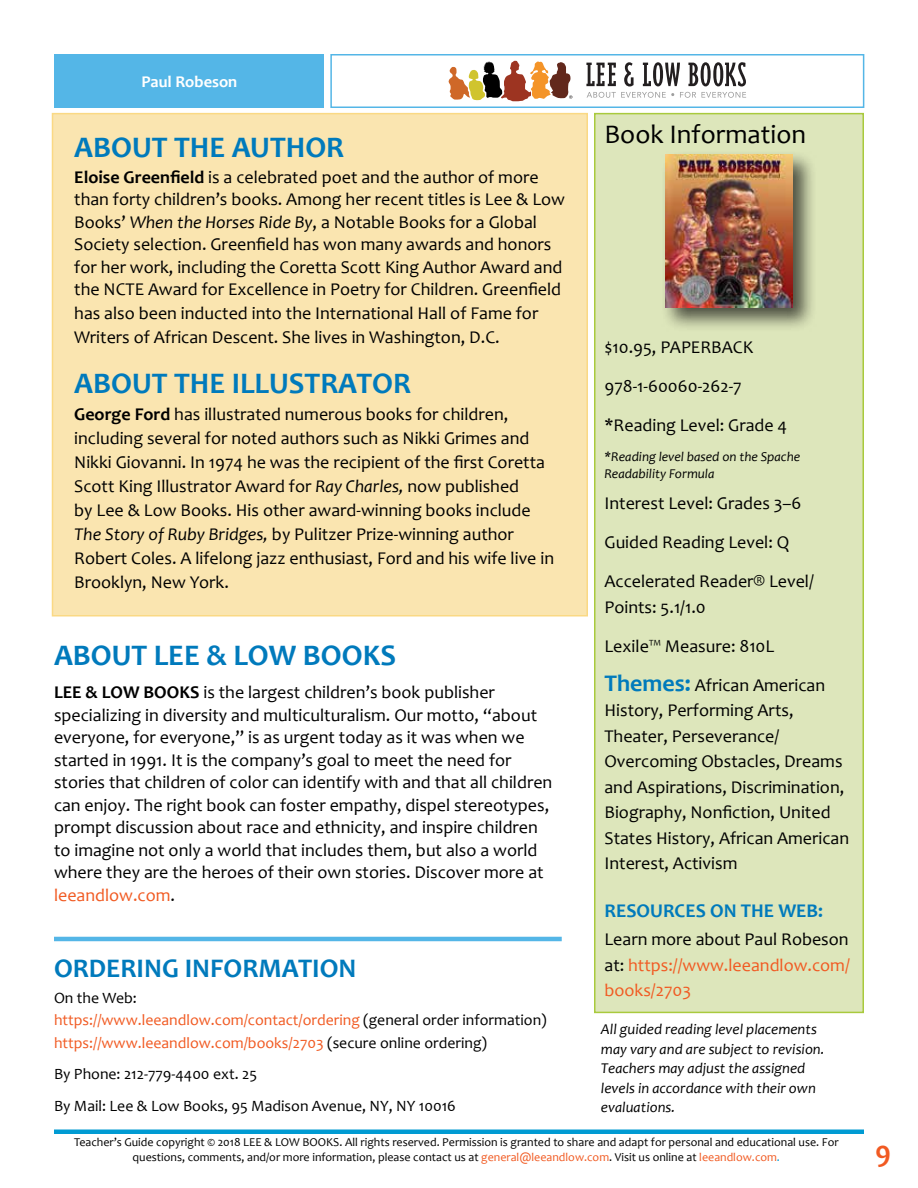
<style>
.page{position:relative;width:918px;height:1188px;background:#fff}
.page>*{position:absolute;margin:0;border:0;box-sizing:border-box;transform-origin:0 0}
.t1{font:700 30px "Candara";color:#007abc}
.t2{font:700 30px "Candara";color:#f15a22}
.t3{font:700 27px "Candara";color:#007abc}
.t4{font:27px "Candara";color:#000}
.t5{font:700 19.5px "Candara";color:#007abc}
.t6{font:18px/22.5px "Candara";color:#000}
.t7{font:18px/25.5px "Candara";color:#f15a22;text-align:justify}
.t8{font:700 16.5px "Candara";color:#fff}
.t9{font:15.75px/22.5px "Candara";color:#f15a22}
.t10{font:15.75px/31.5px "Candara";color:#000}
.t11{font:italic 15px/19.5px "Candara";color:#000}
.t12{font:italic 13.5px/16.5px "Candara";color:#000}
.t13{font:12px/14.4px "Candara";color:#000;text-align:center}
.s1{font-weight:700}
.s2{font-style:italic}
.s3{color:#f15a22}
.s4{color:#000}
.s5{font-weight:700;font-size:24px;color:#007abc}
.s6{color:#009bd3}
</style>
<div class="page">
<hr style="left:54px;top:1130px;width:810px;height:4px;background:#009bd3">
<div style="left:54px;top:54px;width:270px;height:54px;background:#54b6e7"></div>
<svg style="left:449px;top:61px;width:123px;height:40px"></svg>
<svg style="left:586px;top:62px;width:160px;height:36px"></svg>
<div style="left:330px;top:54px;width:534px;height:54px;border:2px solid #54b6e7"></div>
<hr style="left:54px;top:937px;width:508px;height:4px;background:#54b6e7">
<div style="left:595px;top:114px;width:268px;height:898px;background:#dde6bb"></div>
<div style="left:660px;top:150px;width:158px;height:183px;background:#000;opacity:.65"></div>
<img style="left:665px;top:154px;width:128px;height:154px">
<div style="left:594px;top:113px;width:270px;height:900px;border:2px solid #a9ca3d"></div>
<div style="left:52px;top:114px;width:535px;height:502px;background:#fae5b0"></div>
<div style="left:52px;top:113px;width:536px;height:503px;border:2px solid #fad984"></div>
<p class="t8" style="left:141px;top:71px;width:97px">Paul Robeson</p>
<h1 class="t1" style="left:74px;top:129px;width:271px">ABOUT THE AUTHOR</h1>
<p class="t6" style="left:74px;top:165px;width:492px;line-height:23px"><span class="s1">Eloise Greenfield</span> is a celebrated poet and the author of more than forty children’s books. Among her recent titles is Lee &amp; Low Books’ <span class="s2">When the Horses Ride By</span>, a Notable Books for a Global Society selection. Greenfield has won many awards and honors for her work, including the Coretta Scott King Author Award and the NCTE Award for Excellence in Poetry for Children. Greenfield has also been inducted into the International Hall of Fame for Writers of African Descent. She lives in Washington, D.C.</p>
<h1 class="t1" style="left:74px;top:364px;width:338px">ABOUT THE ILLUSTRATOR</h1>
<p class="t6" style="left:74px;top:402px;width:481px;line-height:24px"><span class="s1">George Ford</span> has illustrated numerous books for children, including several for noted authors such as Nikki Grimes and Nikki Giovanni. In 1974 he was the recipient of the first Coretta Scott King Illustrator Award for <span class="s2">Ray Charles,</span> now published<br>by Lee &amp; Low Books. His other award-winning books include <span class="s2">The Story of Ruby Bridges,</span> by Pulitzer Prize-winning author Robert Coles. A lifelong jazz enthusiast, Ford and his wife live in Brooklyn, New York.</p>
<h1 class="t1" style="left:54px;top:637px;width:344px">ABOUT LEE &amp; LOW BOOKS</h1>
<p class="t6" style="left:54px;top:681px;width:500px"><span class="s1">LEE &amp; LOW BOOKS</span> is the largest children’s book publisher specializing in diversity and multiculturalism. Our motto, “about everyone, for everyone,” is as urgent today as it was when we started in 1991. It is the company’s goal to meet the need for stories that children of color can identify with and that all children can enjoy. The right book can foster empathy, dispel stereotypes, prompt discussion about race and ethnicity, and inspire children to imagine not only a world that includes them, but also a world where they are the heroes of their own stories. Discover more at <span class="s3">leeandlow.com</span>.</p>
<h2 class="t3" style="left:54px;top:952px;width:304px">ORDERING INFORMATION</h2>
<p class="t9" style="left:54px;top:986px;width:494px"><span class="s4">On the Web:<br></span>https://www.leeandlow.com/contact/ordering <span class="s4">(general order information) </span>https://www.leeandlow.com/books/2703 <span class="s4">(secure online ordering)</span></p>
<p class="t10" style="left:54px;top:1058px;width:403px">By Phone: 212-779-4400 ext. 25<br>By Mail: Lee &amp; Low Books, 95 Madison Avenue, NY, NY 10016</p>
<h2 class="t4" style="left:604px;top:117px;width:203px">Book Information</h2>
<p class="t6" style="left:604px;top:328px;width:184px;line-height:39px">$10.95, PAPERBACK<br>978-1-60060-262-7 *Reading Level: Grade 4</p>
<p class="t12" style="left:604px;top:448px;width:197px">*Reading level based on the Spache<br>Readability Formula</p>
<p class="t6" style="left:604px;top:484px;width:211px;line-height:39px">Interest Level: Grades 3–6<br>Guided Reading Level: Q<br>Accelerated Reader® Level/</p>
<p class="t6" style="left:604px;top:587px;width:222px;line-height:39px">Points: 5.1/1.0<br>Lexile™ Measure: 810L<br><span class="s5">Themes:</span> African American</p>
<p class="t6" style="left:604px;top:697px;width:246px;line-height:25.5px">History, Performing Arts,<br>Theater, Perseverance/<br>Overcoming Obstacles, Dreams and Aspirations, Discrimination,<br>Biography, Nonfiction, United<br>States History, African American<br>Interest, Activism</p>
<p class="t5" style="left:604px;top:898px;width:220px">RESOURCES ON THE WEB:</p>
<p class="t7" style="left:604px;top:926px;width:247px"><span class="s4">Learn more about Paul Robeson at:</span> https://www.leeandlow.com/ books/2703</p>
<p class="t11" style="left:601px;top:1020px;width:225px">All guided reading level placements may vary and are subject to revision.<br>Teachers may adjust the assigned levels in accordance with their own evaluations.</p>
<p class="t13" style="left:74px;top:1135px;width:766px">Teacher’s Guide copyright © 2018 LEE &amp; LOW BOOKS. All rights reserved. Permission is granted to share and adapt for personal and educational use. For questions, comments, and/or more information, please contact us at <span class="s3">general@leeandlow.com</span>. Visit us online at <span class="s3">leeandlow.com</span><span class="s6">.</span></p>
<h1 class="t2" style="left:875px;top:1133px;width:17px">9</h1>
</div>
